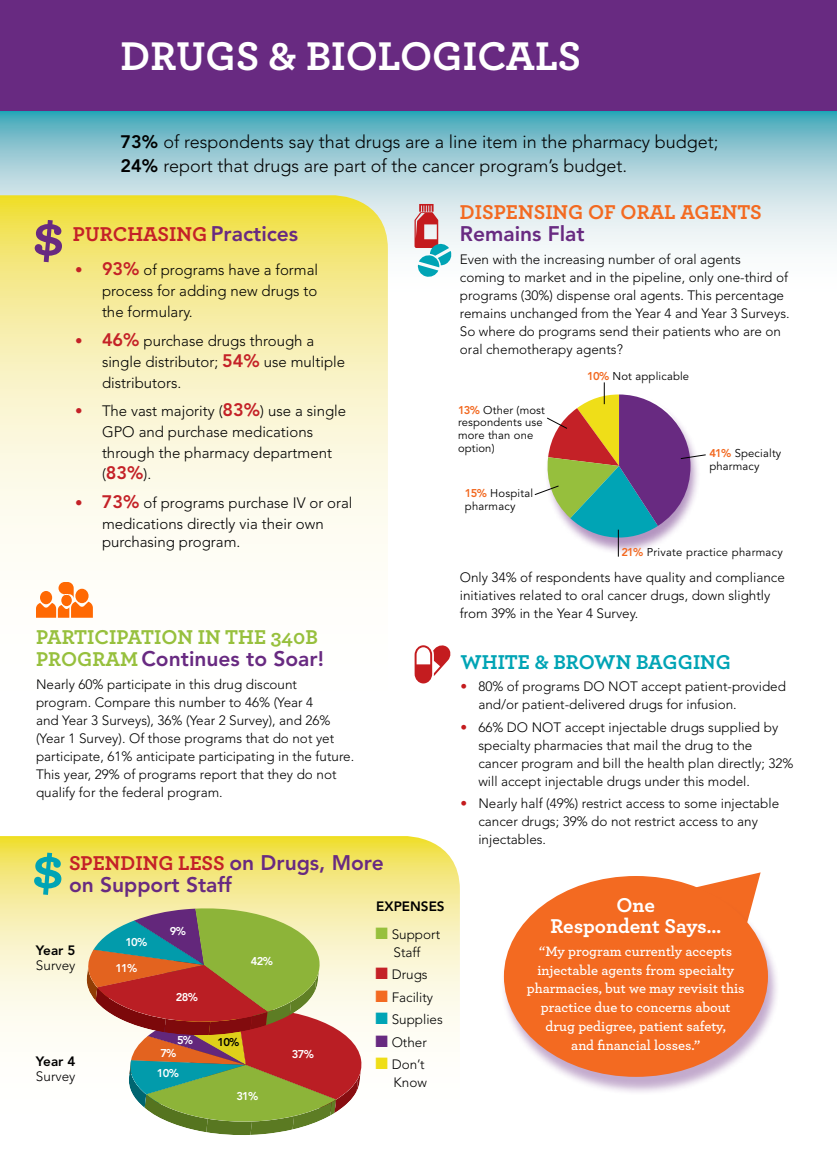
<style>
.page{position:relative;width:837px;height:1161px;background:#fff}
.page>*{position:absolute;margin:0;border:0;box-sizing:border-box;transform-origin:0 0}
.t1{font:700 60.6px "Archer";color:#682a81}
.t2{font:700 60.6px "Archer";color:#00a4b5}
.t3{font:700 42px "Archer";color:#fff}
.t4{font:800 21px "Avenir";color:#682a81}
.t5{font:700 21px "Archer";color:#c42127}
.t6{font:700 21px "Archer";color:#f36a21}
.t7{font:700 21px "Archer";color:#97c03d}
.t8{font:700 21px "Archer";color:#00a4b5}
.t9{font:700 21px/21px "Archer";letter-spacing:-.005em;color:#fff;text-align:center}
.t10{font:300 18px/24px "Avenir";color:#000}
.t11{font:300 15px/21px "Avenir";color:#000}
.t12{font:600 14.25px/18.8px "Archer";color:#fff;text-align:center}
.t13{font:300 13.5px/18px "Avenir";color:#000}
.t14{font:800 13.5px "Avenir";color:#000}
.t15{font:11.25px/12.8px "Avenir";letter-spacing:.015em;color:#000}
.t16{font:800 11.25px "Avenir";letter-spacing:-.07em;color:#fff}
.t17{font:800 11.25px "Avenir";color:#000}
.s1{font-weight:800}
.s2{font-family:"Avenir";font-weight:800;color:#682a81}
.s3{color:#c42127}
.s4{font-weight:800;font-size:18px;color:#c42127}
.s5{font-weight:800;color:#f26921}
.s6{font-family:"Archer";font-weight:700;color:#97c03d}
.s7{color:#97c03d}
.s8{color:#f36a21}
.s9{color:#00a4b5}
.s10{color:#682a81}
.s11{color:#efde18}
.s12{color:#c41b1e}
</style>
<div class="page">
<svg style="left:0;top:111px;width:837px;height:139px;background:#a4d1da"></svg>
<svg style="left:0;top:836px;width:460px;height:233px"></svg>
<svg style="left:0;top:195px;width:388px;height:358px;background:#f8f0b4"></svg>
<svg style="left:737px;top:872px;width:24px;height:6px"></svg>
<div style="left:500px;top:878px;width:280px;height:217px;background:#682a81;opacity:.4"></div>
<div style="left:504px;top:876px;width:264px;height:201px;background:#f36a21;border-radius:50%"></div>
<svg style="left:415px;top:645px;width:36px;height:38px"></svg>
<svg style="left:415px;top:204px;width:37px;height:73px"></svg>
<svg style="left:36px;top:582px;width:57px;height:36px"></svg>
<div style="left:0;top:0;width:837px;height:111px;background:#682a81"></div>
<svg style="left:87px;top:908px;width:274px;height:227px;background:#ac9269"></svg>
<svg style="left:534px;top:382px;width:172px;height:175px"></svg>
<h2 class="t3" style="left:121px;top:29px;width:462px">DRUGS &amp; BIOLOGICALS</h2>
<h1 class="t1" style="left:32px;top:198px;width:34px">$</h1>
<h3 class="t10" style="left:121px;top:130px;width:599px"><span class="s1">73%</span> of respondents say that drugs are a line item in the pharmacy budget;<br><span class="s1">24%</span> report that drugs are part of the cancer program’s budget.</h3>
<h3 class="t5" style="left:73px;top:220px;width:227px">PURCHASING <span class="s2">Practices</span></h3>
<p class="t11" style="left:102px;top:259px;width:218px;text-align:justify;text-indent:-27px"><span class="s3">•</span> <span class="s4">93%</span> of programs have a formal process for adding new drugs to the formulary.</p>
<p class="t11" style="left:102px;top:330px;width:245px;text-indent:-27px"><span class="s3">•</span> <span class="s4">46%</span> purchase drugs through a single distributor; <span class="s4">54%</span> use multiple distributors.</p>
<p class="t11" style="left:102px;top:400px;width:246px;text-indent:-27px"><span class="s3">•</span> The vast majority (<span class="s4">83%</span>) use a single<br>GPO and purchase medications through the pharmacy department (<span class="s4">83%</span>).</p>
<p class="t11" style="left:75px;top:492px;width:279px;text-align:center"><span class="s3">•</span> <span class="s4">73%</span> of programs purchase IV or oral medications directly via their own</p>
<p class="t11" style="left:102px;top:531px;width:140px">purchasing program.</p>
<h3 class="t6" style="left:460px;top:199px;width:303px">DISPENSING OF ORAL AGENTS</h3>
<h3 class="t4" style="left:460px;top:222px;width:126px">Remains Flat</h3>
<p class="t13" style="left:460px;top:250px;width:331px">Even with the increasing number of oral agents<br>coming to market and in the pipeline, only one-third of programs (30%) dispense oral agents. This percentage remains unchanged from the Year 4 and Year 3 Surveys.<br>So where do programs send their patients who are on oral chemotherapy agents?</p>
<p class="t15" style="left:458px;top:404px;width:88px"><span class="s5">13%</span> Other (most respondents use more than one option)</p>
<p class="t15" style="left:465px;top:487px;width:70px"><span class="s5">15%</span> Hospital pharmacy</p>
<p class="t15" style="left:587px;top:370px;width:104px"><span class="s5">10%</span> Not applicable</p>
<p class="t15" style="left:709px;top:447px;width:73px"><span class="s5">41%</span> Specialty pharmacy</p>
<p class="t15" style="left:621px;top:546px;width:163px"><span class="s5">21%</span> Private practice pharmacy</p>
<p class="t13" style="left:460px;top:568px;width:326px">Only 34% of respondents have quality and compliance initiatives related to oral cancer drugs, down slightly from 39% in the Year 4 Survey.</p>
<h3 class="t7" style="left:36px;top:624px;width:283px">PARTICIPATION IN THE 340B</h3>
<h3 class="t4" style="left:36px;top:647px;width:289px"><span class="s6">PROGRAM</span> Continues to Soar!</h3>
<p class="t13" style="left:36px;top:675px;width:320px">Nearly 60% participate in this drug discount program. Compare this number to 46% (Year 4<br>and Year 3 Surveys), 36% (Year 2 Survey), and 26% (Year 1 Survey). Of those programs that do not yet participate, 61% anticipate participating in the future.<br>This year, 29% of programs report that they do not qualify for the federal program.</p>
<h1 class="t2" style="left:32px;top:830px;width:34px">$</h1>
<h3 class="t5" style="left:69px;top:850px;width:316px">SPENDING LESS <span class="s2">on Drugs, More</span></h3>
<h3 class="t4" style="left:69px;top:873px;width:164px">on Support Staff</h3>
<p class="t14" style="left:36px;top:943px;width:41px">Year 5</p>
<p class="t13" style="left:36px;top:957px;width:41px">Survey</p>
<p class="t14" style="left:36px;top:1053px;width:41px">Year 4</p>
<p class="t13" style="left:36px;top:1067px;width:41px">Survey</p>
<p class="t16" style="left:125px;top:936px;width:23px">10%</p>
<p class="t16" style="left:115px;top:961px;width:23px">11%</p>
<p class="t16" style="left:170px;top:925px;width:18px">9%</p>
<p class="t16" style="left:176px;top:990px;width:23px">28%</p>
<p class="t16" style="left:177px;top:1033px;width:18px">5%</p>
<p class="t16" style="left:160px;top:1046px;width:18px">7%</p>
<p class="t16" style="left:157px;top:1066px;width:23px">10%</p>
<p class="t16" style="left:251px;top:954px;width:23px">42%</p>
<p class="t17" style="left:218px;top:1036px;width:23px">10%</p>
<p class="t16" style="left:236px;top:1089px;width:23px">31%</p>
<p class="t16" style="left:292px;top:1047px;width:23px">37%</p>
<p class="t14" style="left:376px;top:898px;width:70px">EXPENSES</p>
<p class="t13" style="left:376px;top:925px;width:66px;text-align:center"><span class="s7">■</span> Support<br>Staff</p>
<p class="t13" style="left:376px;top:966px;width:54px"><span class="s3">■</span> Drugs</p>
<p class="t13" style="left:376px;top:988px;width:59px"><span class="s8">■</span> Facility</p>
<p class="t13" style="left:376px;top:1011px;width:69px"><span class="s9">■</span> Supplies</p>
<p class="t13" style="left:376px;top:1033px;width:53px"><span class="s10">■</span> Other</p>
<p class="t13" style="left:376px;top:1056px;width:53px;text-align:right"><span class="s11">■</span> Don’t<br>Know</p>
<h3 class="t8" style="left:460px;top:649px;width:272px">WHITE &amp; BROWN BAGGING</h3>
<p class="t13" style="left:478px;top:678px;width:309px;text-indent:-18px"><span class="s12">•</span> 80% of programs DO NOT accept patient-provided and/or patient-delivered drugs for infusion.</p>
<p class="t13" style="left:478px;top:718px;width:317px;text-indent:-18px"><span class="s12">•</span> 66% DO NOT accept injectable drugs supplied by specialty pharmacies that mail the drug to the cancer program and bill the health plan directly; 32% will accept injectable drugs under this model.</p>
<p class="t13" style="left:478px;top:795px;width:302px;text-indent:-18px"><span class="s12">•</span> Nearly half (49%) restrict access to some injectable cancer drugs; 39% do not restrict access to any injectables.</p>
<h3 class="t9" style="left:550px;top:894px;width:172px">One<br>Respondent Says…</h3>
<p class="t12" style="left:527px;top:941px;width:219px">“My program currently accepts injectable agents from specialty pharmacies, but we may revisit this practice due to concerns about drug pedigree, patient safety,<br>and financial losses.”</p>
</div>
